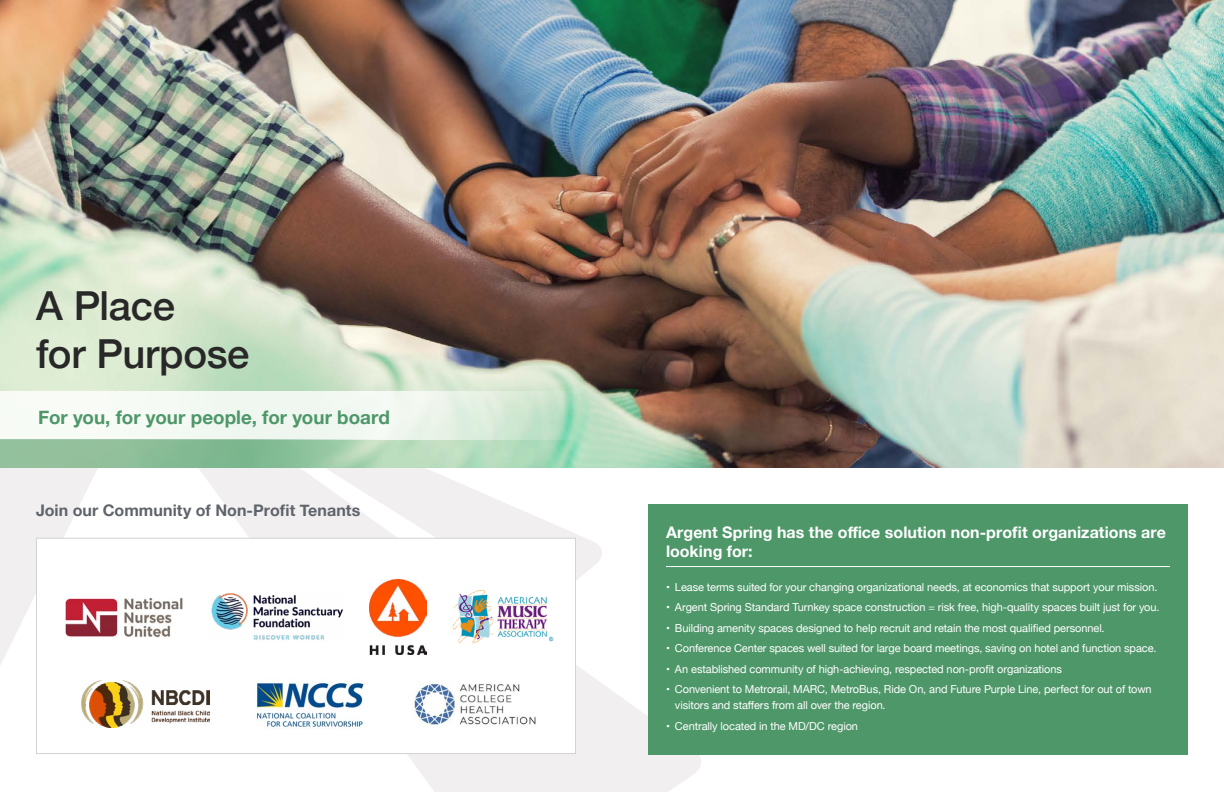
<style>
.page{position:relative;width:1224px;height:792px;background:#fff}
.page>*{position:absolute;margin:0;border:0;box-sizing:border-box;transform-origin:0 0}
.t1{font:500 40px/48px "Helvetica Neue";letter-spacing:-.01em;color:#292829}
.t2{font:700 18.8px "Helvetica Neue";color:#4e9769}
.t3{font:700 16px/19.2px "Helvetica Neue";letter-spacing:.005em;color:#fff}
.t4{font:700 16px "Helvetica Neue";color:#5f636a}
.t5{font:11px/16px "Helvetica Neue";letter-spacing:-.005em;color:#fff}
</style>
<div class="page">
<svg style="left:407px;top:665px;width:297px;height:127px;fill:#f1eff0"></svg>
<svg style="left:105px;top:468px;width:497px;height:112px;fill:#f1eff0"></svg>
<svg style="left:0;top:468px;width:105px;height:197px"></svg>
<div style="left:36px;top:538px;width:540px;height:216px;background:#fff;border:1px solid #d1d3d4"></div>
<img style="left:0;top:0;width:1224px;height:468px">
<svg style="left:0;top:391px;width:583px;height:49px;fill:#f0f7f1"></svg>
<svg style="left:0;top:440px;width:383px;height:28px;background:#90c19b"></svg>
<div style="left:648px;top:504px;width:540px;height:250px;background:#4e9769"></div>
<hr style="left:666px;top:566px;width:504px;height:1px;background:#fff">
<img style="left:411px;top:683px;width:125px;height:43px">
<img style="left:82px;top:680px;width:127px;height:47px">
<img style="left:254px;top:681px;width:110px;height:48px">
<img style="left:452px;top:589px;width:102px;height:55px">
<img style="left:370px;top:579px;width:56px;height:75px">
<img style="left:211px;top:593px;width:132px;height:47px">
<img style="left:65px;top:598px;width:118px;height:40px">
<h1 class="t1" style="left:36px;top:278px;width:215px">A Place<br>for Purpose</h1>
<h2 class="t2" style="left:38px;top:402px;width:353px">For you, for your people, for your board</h2>
<h3 class="t4" style="left:36px;top:497px;width:326px">Join our Community of Non-Profit Tenants</h3>
<h3 class="t3" style="left:666px;top:523px;width:502px">Argent Spring has the office solution non-profit organizations are looking for:</h3>
<p class="t5" style="left:666px;top:580px;width:493px">• Lease terms suited for your changing organizational needs, at economics that support your mission.</p>
<p class="t5" style="left:666px;top:600px;width:495px">• Argent Spring Standard Turnkey space construction = risk free, high-quality spaces built just for you.</p>
<p class="t5" style="left:666px;top:621px;width:440px">• Building amenity spaces designed to help recruit and retain the most qualified personnel.</p>
<p class="t5" style="left:666px;top:641px;width:492px">• Conference Center spaces well suited for large board meetings, saving on hotel and function space.</p>
<p class="t5" style="left:666px;top:662px;width:398px">• An established community of high-achieving, respected non-profit organizations</p>
<p class="t5" style="left:675px;top:682px;width:478px;text-indent:-9px">• Convenient to Metrorail, MARC, MetroBus, Ride On, and Future Purple Line, perfect for out of town visitors and staffers from all over the region.</p>
<p class="t5" style="left:666px;top:719px;width:194px">• Centrally located in the MD/DC region</p>
</div>
